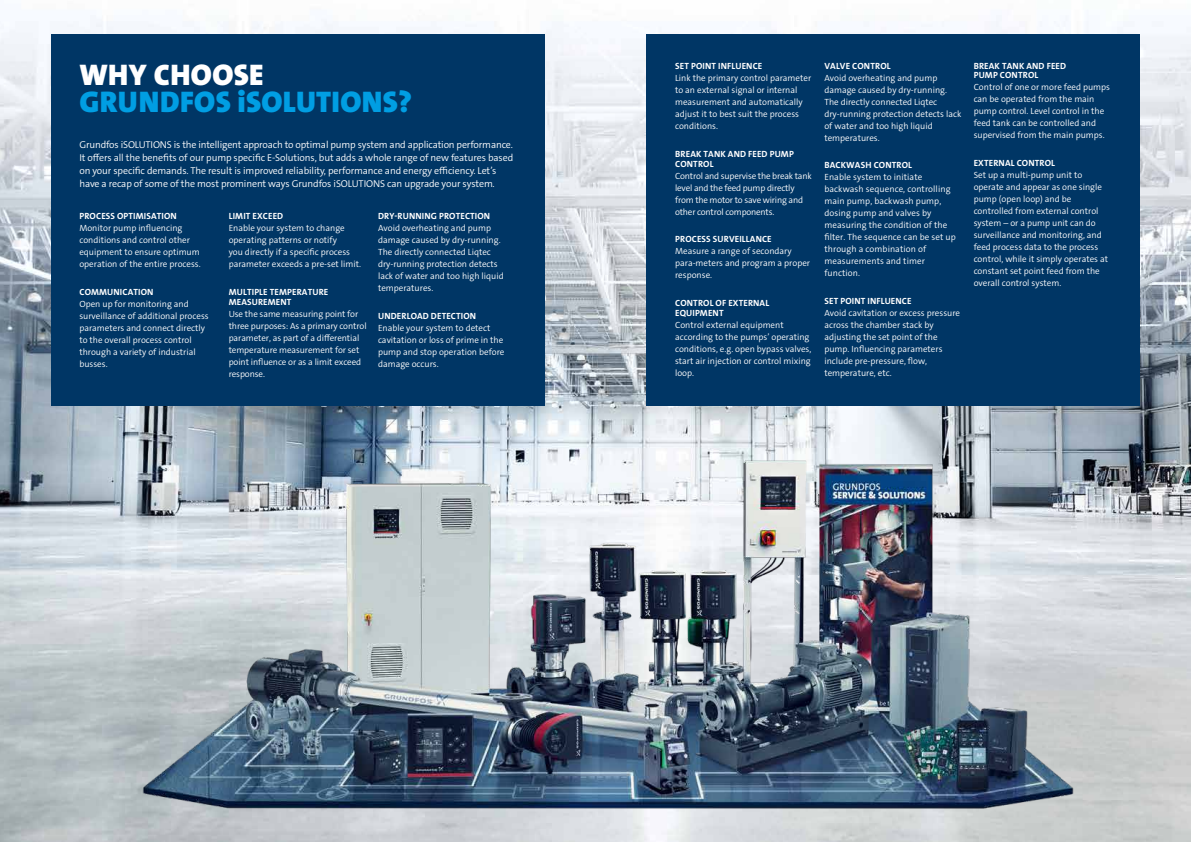
<style>
.page{position:relative;width:1191px;height:842px;background:#fff}
.page>*{position:absolute;margin:0;border:0;box-sizing:border-box;transform-origin:0 0}
.t1{font:30px "Grundfos The Sans V2 OT 9 BL";letter-spacing:.015em;color:#009ee3}
.t2{font:30px "Grundfos The Sans V2 OT 9 BL";letter-spacing:.015em;color:#fff}
.t3{font:10px/13px "Grundfos The Sans V2 OT 4 SL";letter-spacing:-.01em;color:#fff}
.t4{font:9px/12px "Grundfos The Sans V2 OT 4 SL";color:#fff}
.t5{font:9px/10px "Grundfos The Sans V2 OT 7 B";letter-spacing:.015em;color:#fff}
.t6{font:9px/12px "Grundfos The Sans V2 OT 4 SL";letter-spacing:-.02em;color:#fff}
</style>
<div class="page">
<img style="left:0;top:15px;width:1191px;height:827px">
<div style="left:51px;top:34px;width:493px;height:371px;background:#003665"></div>
<div style="left:647px;top:34px;width:493px;height:371px;background:#003665"></div>
<img style="left:62px;top:431px;width:1084px;height:411px">
<h1 class="t2" style="left:80px;top:55px;width:186px">WHY CHOOSE</h1>
<h1 class="t1" style="left:80px;top:82px;width:334px">GRUNDFOS iSOLUTIONS?</h1>
<p class="t3" style="left:79px;top:138px;width:435px">Grundfos iSOLUTIONS is the intelligent approach to optimal pump system and application performance.<br>It offers all the benefits of our pump specific E-Solutions, but adds a whole range of new features based on your specific demands. The result is improved reliability, performance and energy efficiency. Let’s have a recap of some of the most prominent ways Grundfos iSOLUTIONS can upgrade your system.</p>
<p class="t5" style="left:79px;top:211px;width:99px">PROCESS OPTIMISATION</p>
<p class="t4" style="left:79px;top:222px;width:123px">Monitor pump influencing conditions and control other equipment to ensure optimum operation of the entire process.</p>
<p class="t5" style="left:79px;top:287px;width:76px">COMMUNICATION</p>
<p class="t4" style="left:79px;top:298px;width:131px">Open up for monitoring and surveillance of additional process parameters and connect directly to the overall process control through a variety of industrial busses.</p>
<p class="t5" style="left:229px;top:211px;width:56px">LIMIT EXCEED</p>
<p class="t4" style="left:229px;top:222px;width:134px">Enable your system to change operating patterns or notify<br>you directly if a specific process parameter exceeds a pre-set limit.</p>
<p class="t5" style="left:229px;top:287px;width:101px">MULTIPLE TEMPERATURE<br>MEASUREMENT</p>
<p class="t4" style="left:229px;top:308px;width:139px">Use the same measuring point for three purposes: As a primary control parameter, as part of a differential temperature measurement for set point influence or as a limit exceed response.</p>
<p class="t5" style="left:378px;top:211px;width:114px">DRY-RUNNING PROTECTION</p>
<p class="t4" style="left:378px;top:222px;width:127px">Avoid overheating and pump damage caused by dry-running.<br>The directly connected Liqtec dry-running protection detects lack of water and too high liquid temperatures.</p>
<p class="t5" style="left:378px;top:311px;width:100px">UNDERLOAD DETECTION</p>
<p class="t4" style="left:378px;top:322px;width:128px">Enable your system to detect cavitation or loss of prime in the pump and stop operation before damage occurs.</p>
<p class="t5" style="left:675px;top:61px;width:89px">SET POINT INFLUENCE</p>
<p class="t4" style="left:675px;top:72px;width:138px">Link the primary control parameter to an external signal or internal measurement and automatically adjust it to best suit the process conditions.</p>
<p class="t5" style="left:675px;top:149px;width:120px">BREAK TANK AND FEED PUMP<br>CONTROL</p>
<p class="t6" style="left:675px;top:170px;width:138px">Control and supervise the break tank level and the feed pump directly from the motor to save wiring and other control components.</p>
<p class="t5" style="left:675px;top:234px;width:98px">PROCESS SURVEILLANCE</p>
<p class="t4" style="left:675px;top:245px;width:136px">Measure a range of secondary para-meters and program a proper response.</p>
<p class="t5" style="left:675px;top:298px;width:96px">CONTROL OF EXTERNAL<br>EQUIPMENT</p>
<p class="t4" style="left:675px;top:319px;width:138px">Control external equipment according to the pumps’ operating conditions, e.g. open bypass valves, start air injection or control mixing loop.</p>
<p class="t5" style="left:824px;top:61px;width:68px">VALVE CONTROL</p>
<p class="t4" style="left:824px;top:72px;width:138px">Avoid overheating and pump damage caused by dry-running.<br>The directly connected Liqtec dry-running protection detects lack of water and too high liquid temperatures.</p>
<p class="t5" style="left:824px;top:160px;width:89px">BACKWASH CONTROL</p>
<p class="t4" style="left:824px;top:171px;width:133px">Enable system to initiate backwash sequence, controlling main pump, backwash pump, dosing pump and valves by measuring the condition of the filter. The sequence can be set up through a combination of measurements and timer function.</p>
<p class="t5" style="left:824px;top:296px;width:89px">SET POINT INFLUENCE</p>
<p class="t4" style="left:824px;top:307px;width:137px">Avoid cavitation or excess pressure across the chamber stack by adjusting the set point of the pump. Influencing parameters include pre-pressure, flow, temperature, etc.</p>
<p class="t5" style="left:973px;top:61px;width:94px;line-height:9.5px">BREAK TANK AND FEED<br>PUMP CONTROL</p>
<p class="t4" style="left:973px;top:81px;width:138px">Control of one or more feed pumps can be operated from the main pump control. Level control in the feed tank can be controlled and supervised from the main pumps.</p>
<p class="t5" style="left:973px;top:158px;width:83px">EXTERNAL CONTROL</p>
<p class="t4" style="left:973px;top:169px;width:136px">Set up a multi-pump unit to operate and appear as one single pump (open loop) and be controlled from external control system – or a pump unit can do surveillance and monitoring, and feed process data to the process control, while it simply operates at constant set point feed from the overall control system.</p>
</div>
